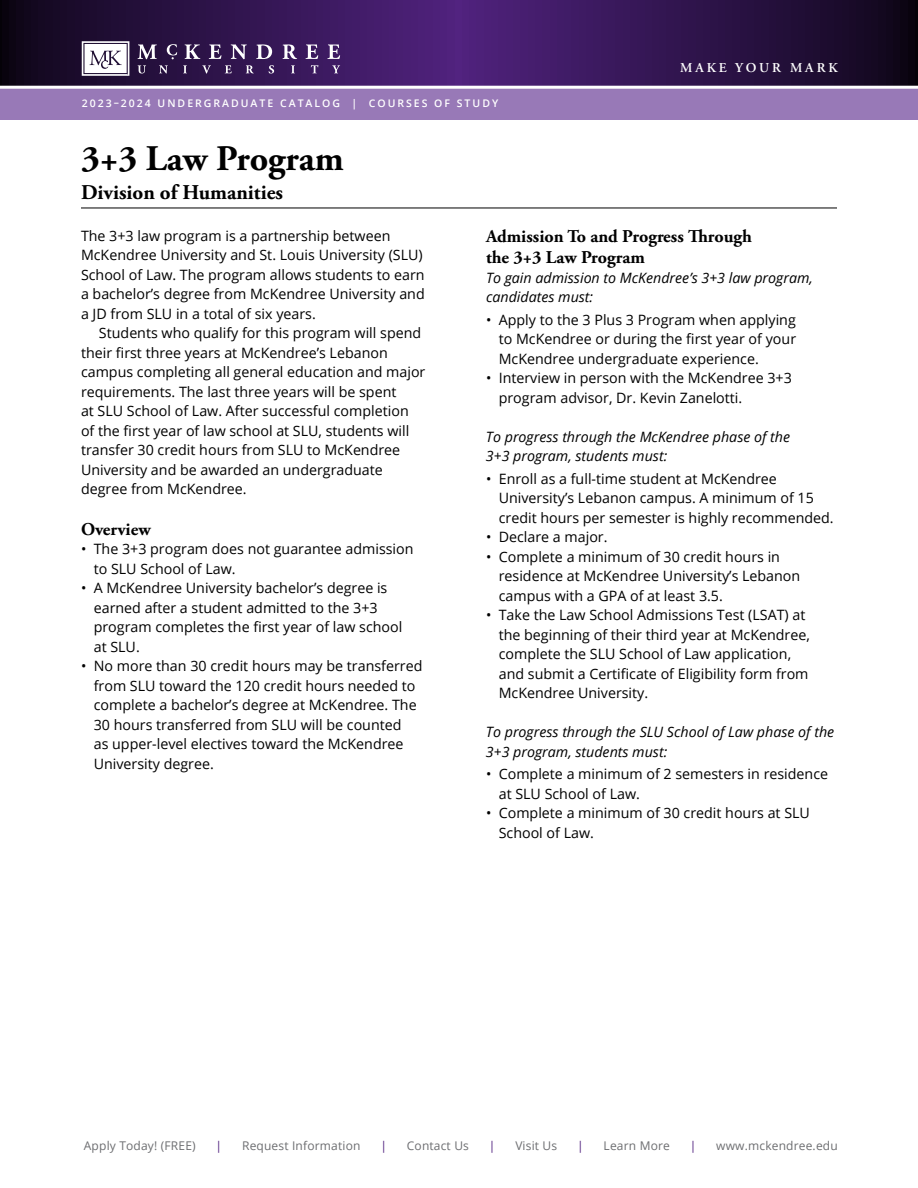
<style>
.page{position:relative;width:918px;height:1188px;background:#fff}
.page>*{position:absolute;margin:0;border:0;box-sizing:border-box;transform-origin:0 0}
.CourseNames24{font:700 36px "Adobe Garamond Pro";color:#000}
.DivisionSpanColumnRu{font:700 21px "Adobe Garamond Pro";color:#000}
.Body_Subs_Bold{font:700 18px/21px "Adobe Garamond Pro";color:#000}
.Body_9_5{font:14.25px/19.5px "Open Sans";color:#000}
.Body_Ital_space_belo{font:italic 14.25px/19.5px "Open Sans";color:#000}
.t1{font:600 13.5px "Adobe Garamond Pro";letter-spacing:.215em;color:#fff}
.t2{font:12px "Open Sans";letter-spacing:.015em;color:#6d6e71}
.t3{font:12px "Open Sans";color:#522380}
.t4{font:600 10.5px "Open Sans";letter-spacing:.19em;color:#fff}
</style>
<div class="page">
<div style="left:0;top:86px;width:918px;height:34px;background:#9879b7"></div>
<svg style="left:0;top:0;width:918px;height:86px"></svg>
<svg style="left:82px;top:41px;width:47px;height:35px"></svg>
<svg style="left:138px;top:44px;width:19px;height:15px"></svg>
<svg style="left:185px;top:44px;width:15px;height:15px"></svg>
<svg style="left:209px;top:44px;width:12px;height:15px"></svg>
<svg style="left:231px;top:44px;width:16px;height:15px"></svg>
<svg style="left:256px;top:44px;width:16px;height:15px"></svg>
<svg style="left:283px;top:44px;width:14px;height:15px"></svg>
<svg style="left:306px;top:44px;width:12px;height:15px"></svg>
<svg style="left:327px;top:44px;width:13px;height:15px"></svg>
<svg style="left:138px;top:65px;width:8px;height:9px"></svg>
<svg style="left:159px;top:65px;width:9px;height:8px"></svg>
<svg style="left:183px;top:65px;width:4px;height:8px"></svg>
<svg style="left:202px;top:65px;width:9px;height:9px"></svg>
<svg style="left:225px;top:65px;width:7px;height:8px"></svg>
<svg style="left:246px;top:65px;width:8px;height:8px"></svg>
<svg style="left:269px;top:65px;width:5px;height:9px"></svg>
<svg style="left:291px;top:65px;width:4px;height:8px"></svg>
<svg style="left:311px;top:65px;width:7px;height:8px"></svg>
<svg style="left:332px;top:65px;width:8px;height:8px"></svg>
<svg style="left:167px;top:44px;width:10px;height:15px"></svg>
<hr style="left:0;top:86px;width:918px;height:3px;background:#fff">
<hr style="left:81px;top:208px;width:756px;height:1px;background:#000">
<p class="t1" style="left:680px;top:60px;width:159px">MAKE YOUR MARK</p>
<p class="t4" style="left:82px;top:96px;width:418px">2023–2024 UNDERGRADUATE CATALOG | COURSES OF STUDY</p>
<p class="CourseNames24" style="left:81px;top:138px;width:264px">3+3 Law Program</p>
<p class="DivisionSpanColumnRu" style="left:81px;top:180px;width:204px">Division of Humanities</p>
<p class="Body_9_5" style="left:81px;top:225px;width:345px">The 3+3 law program is a partnership between McKendree University and St. Louis University (SLU)<br>School of Law. The program allows students to earn a bachelor’s degree from McKendree University and a JD from SLU in a total of six years.</p>
<p class="Body_9_5" style="left:81px;top:323px;width:346px;text-indent:18px">Students who qualify for this program will spend their first three years at McKendree’s Lebanon campus completing all general education and major requirements. The last three years will be spent<br>at SLU School of Law. After successful completion of the first year of law school at SLU, students will transfer 30 credit hours from SLU to McKendree University and be awarded an undergraduate degree from McKendree.</p>
<p class="Body_Subs_Bold" style="left:81px;top:519px;width:71px">Overview</p>
<p class="Body_9_5" style="left:94px;top:539px;width:321px;text-indent:-13px">• The 3+3 program does not guarantee admission to SLU School of Law.</p>
<p class="Body_9_5" style="left:94px;top:578px;width:310px;text-indent:-13px">• A McKendree University bachelor’s degree is earned after a student admitted to the 3+3 program completes the first year of law school at SLU.</p>
<p class="Body_9_5" style="left:94px;top:656px;width:330px;text-indent:-13px">• No more than 30 credit hours may be transferred from SLU toward the 120 credit hours needed to complete a bachelor’s degree at McKendree. The 30 hours transferred from SLU will be counted<br>as upper-level electives toward the McKendree University degree.</p>
<p class="Body_Subs_Bold" style="left:486px;top:226px;width:268px">Admission To and Progress Through the 3+3 Law Program</p>
<p class="Body_Ital_space_belo" style="left:486px;top:267px;width:328px">To gain admission to McKendree’s 3+3 law program, candidates must:</p>
<p class="Body_9_5" style="left:499px;top:309px;width:299px;text-align:justify;text-indent:-13px">• Apply to the 3 Plus 3 Program when applying to McKendree or during the first year of your McKendree undergraduate experience.</p>
<p class="Body_9_5" style="left:499px;top:368px;width:295px;text-indent:-13px">• Interview in person with the McKendree 3+3 program advisor, Dr. Kevin Zanelotti.</p>
<p class="Body_Ital_space_belo" style="left:486px;top:426px;width:306px">To progress through the McKendree phase of the<br>3+3 program, students must:</p>
<p class="Body_9_5" style="left:499px;top:468px;width:336px;text-indent:-13px">• Enroll as a full-time student at McKendree<br>University’s Lebanon campus. A minimum of 15 credit hours per semester is highly recommended.</p>
<p class="Body_9_5" style="left:486px;top:527px;width:123px">• Declare a major.</p>
<p class="Body_9_5" style="left:499px;top:546px;width:303px;text-indent:-13px">• Complete a minimum of 30 credit hours in residence at McKendree University’s Lebanon campus with a GPA of at least 3.5.</p>
<p class="Body_9_5" style="left:499px;top:605px;width:313px;text-indent:-13px">• Take the Law School Admissions Test (LSAT) at the beginning of their third year at McKendree, complete the SLU School of Law application, and submit a Certificate of Eligibility form from McKendree University.</p>
<p class="Body_Ital_space_belo" style="left:486px;top:722px;width:350px">To progress through the SLU School of Law phase of the<br>3+3 program, students must:</p>
<p class="Body_9_5" style="left:499px;top:764px;width:331px;text-indent:-13px">• Complete a minimum of 2 semesters in residence at SLU School of Law.</p>
<p class="Body_9_5" style="left:499px;top:803px;width:313px;text-indent:-13px">• Complete a minimum of 30 credit hours at SLU<br>School of Law.</p>
<p class="t2" style="left:84px;top:1138px;width:113px">Apply Today! (FREE)</p>
<p class="t3" style="left:216px;top:1138px;width:8px">|</p>
<p class="t2" style="left:242px;top:1138px;width:120px">Request Information</p>
<p class="t3" style="left:380px;top:1138px;width:8px">|</p>
<p class="t2" style="left:407px;top:1138px;width:64px">Contact Us</p>
<p class="t3" style="left:489px;top:1138px;width:8px">|</p>
<p class="t2" style="left:515px;top:1138px;width:43px">Visit Us</p>
<p class="t3" style="left:577px;top:1138px;width:8px">|</p>
<p class="t2" style="left:604px;top:1138px;width:68px">Learn More</p>
<p class="t3" style="left:690px;top:1138px;width:8px">|</p>
<p class="t2" style="left:716px;top:1138px;width:123px">www.mckendree.edu</p>
</div>
